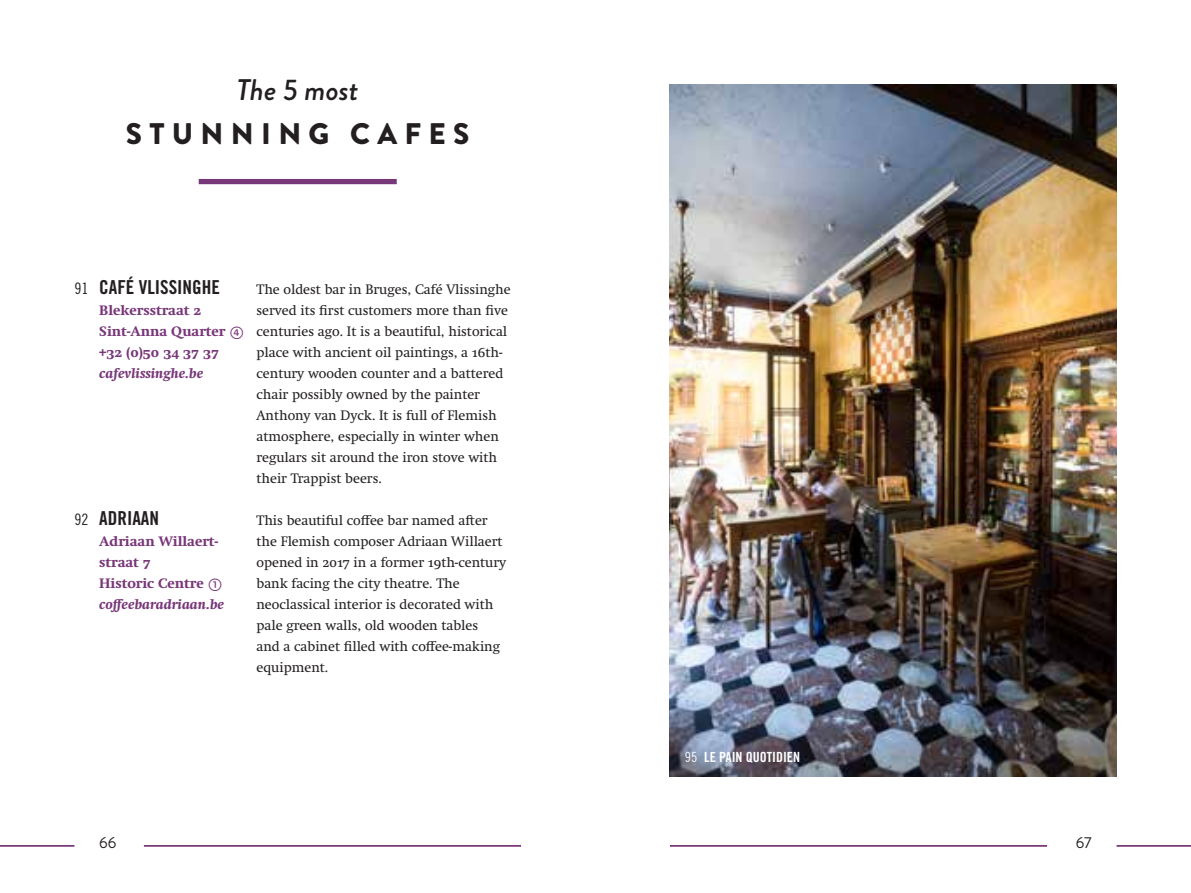
<style>
.page{position:relative;width:1191px;height:893px;background:#fff}
.page>*{position:absolute;margin:0;border:0;box-sizing:border-box;transform-origin:0 0}
.t1{font:900 29.75px "Brandon Grotesque";letter-spacing:.245em;color:#231f20}
.t2{font:italic 500 29.75px "Brandon Grotesque";color:#231f20}
.t3{font:19.25px "Trade Gothic LT Pro Bd Cn 20";color:#231f20}
.t4{font:15.75px "Brandon Grotesque";color:#231f20}
.t5{font:14px/21px "Swift Neue LT Pro";color:#231f20}
.t6{font:700 14px/21px "Swift Neue LT Pro";color:#783779}
.t7{font:italic 700 14px "Swift Neue LT Pro";color:#783779}
.t8{font:14px "Trade Gothic LT Pro Bd Cn 20";color:#fff}
.s1{font-family:"Trade Gothic LT Pro Cn 18";font-size:15.75px}
.s2{font-family:"Fedra Sans Pro";font-weight:400;font-size:17.5px}
.s3{font-style:italic}
.s4{font-family:"Trade Gothic LT Pro Cn 18"}
</style>
<div class="page">
<hr style="left:670px;top:845px;width:377px;height:2px;background:#783779">
<hr style="left:144px;top:845px;width:377px;height:2px;background:#783779">
<hr style="left:0;top:845px;width:74px;height:2px;background:#783779">
<hr style="left:1116px;top:845px;width:75px;height:2px;background:#783779">
<div style="left:199px;top:179px;width:198px;height:5px;background:#783779"></div>
<img style="left:670px;top:84px;width:446px;height:693px">
<h1 class="t2" style="left:237px;top:69px;width:123px">The 5 most</h1>
<h1 class="t1" style="left:126px;top:113px;width:345px">STUNNING CAFES</h1>
<h2 class="t3" style="left:74px;top:275px;width:147px"><span class="s1">91</span> CAFÉ VLISSINGHE</h2>
<p class="t6" style="left:99px;top:300px;width:146px">Blekersstraat 2<br>Sint-Anna Quarter <span class="s2">➃ </span>+32 (0)50 34 37 37</p>
<p class="t7" style="left:99px;top:365px;width:106px">cafevlissinghe.be</p>
<h2 class="t3" style="left:74px;top:506px;width:86px"><span class="s1">92</span> ADRIAAN</h2>
<p class="t6" style="left:99px;top:531px;width:126px">Adriaan Willaert&shy;straat 7<br>Historic Centre <span class="s2">➀ </span><span class="s3">coffeebaradriaan.be</span></p>
<p class="t5" style="left:256px;top:279px;width:256px">The oldest bar in Bruges, Café Vlissinghe served its first customers more than five centuries ago. It is a beautiful, historical place with ancient oil paintings, a 16th&shy;century wooden counter and a battered chair possibly owned by the painter Anthony van Dyck. It is full of Flemish atmosphere, especially in winter when regulars sit around the iron stove with their Trappist beers.</p>
<p class="t5" style="left:256px;top:510px;width:251px">This beautiful coffee bar named after the Flemish composer Adriaan Willaert opened in 2017 in a former 19th-century bank facing the city theatre. The neoclassical interior is decorated with pale green walls, old wooden tables<br>and a cabinet filled with coffee-making equipment.</p>
<p class="t8" style="left:685px;top:748px;width:117px"><span class="s4">95</span> LE PAIN QUOTIDIEN</p>
<p class="t4" style="left:99px;top:832px;width:19px">66</p>
<p class="t4" style="left:1075px;top:832px;width:17px">67</p>
</div>
